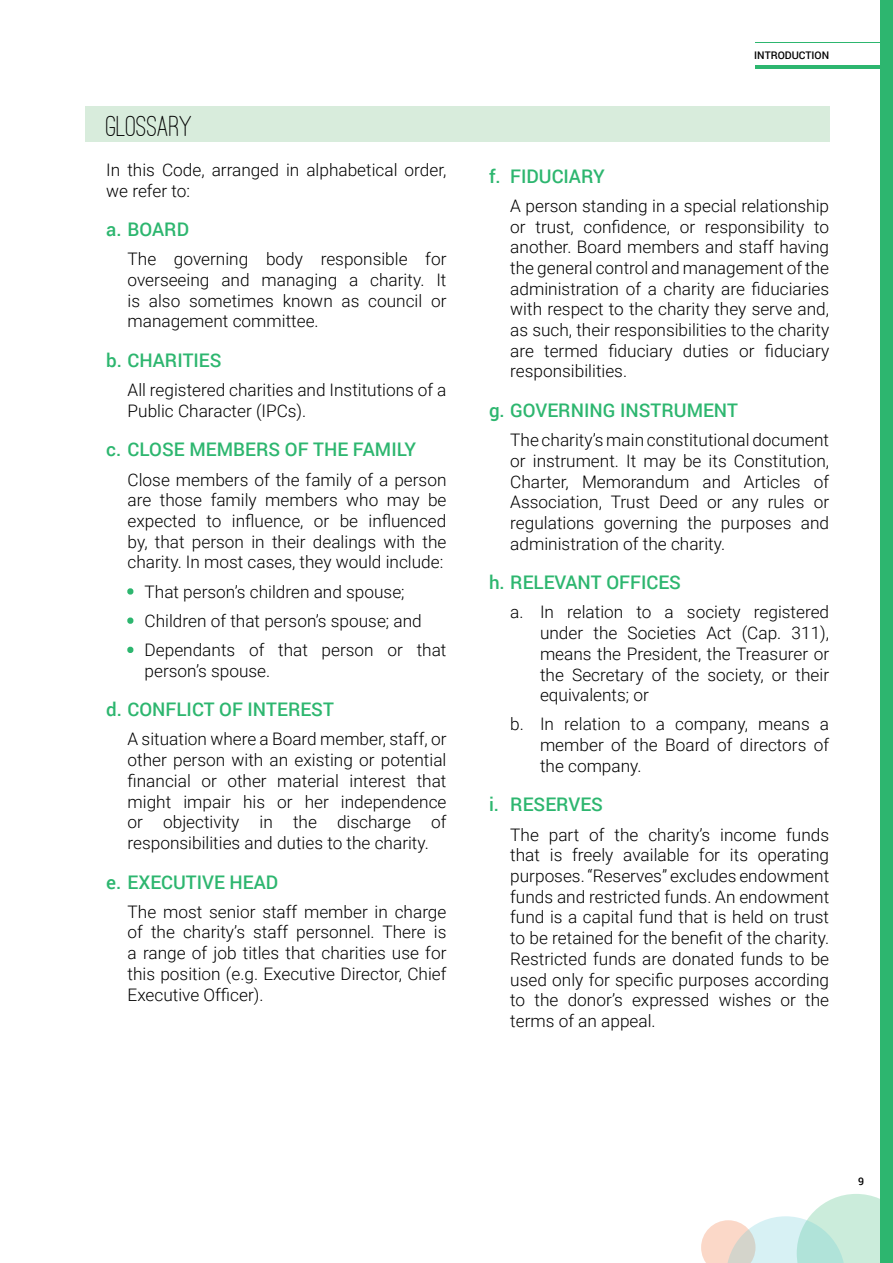
<style>
.page{position:relative;width:893px;height:1263px;background:#fff}
.page>*{position:absolute;margin:0;border:0;box-sizing:border-box;transform-origin:0 0}
.t1{font:500 30px "Ostrich Sans Rounded";color:#000}
.t2{font:500 18.75px "Roboto";color:#2db66f}
.t3{font:300 17.25px/20.7px "Roboto";color:#000;text-align:justify}
.t4{font:500 10.5px "Roboto";color:#000}
.s1{color:#2db66f}
</style>
<div class="page">
<div style="left:880px;top:0;width:13px;height:1263px;background:#2db66f"></div>
<svg style="left:701px;top:1194px;width:179px;height:69px"></svg>
<hr style="left:755px;top:43px;width:138px;height:1px;background:#2db66f">
<hr style="left:755px;top:66px;width:138px;height:3px;background:#2db66f">
<svg style="left:127px;top:588px;width:7px;height:7px"></svg>
<svg style="left:127px;top:617px;width:7px;height:7px"></svg>
<svg style="left:127px;top:646px;width:7px;height:7px"></svg>
<div style="left:85px;top:106px;width:744px;height:36px;background:#d8ecdc"></div>
<h1 class="t1" style="left:106px;top:108px;width:87px">GLOSSARY</h1>
<p class="t3" style="left:106px;top:159px;width:342px">In this Code, arranged in alphabetical order, we refer to:</p>
<p class="t2" style="left:106px;top:216px;width:82px">A. BOARD</p>
<p class="t3" style="left:128px;top:248px;width:320px">The governing body responsible for overseeing and managing a charity. It is also sometimes known as council or management committee.</p>
<p class="t2" style="left:106px;top:347px;width:117px">B. CHARITIES</p>
<p class="t3" style="left:128px;top:379px;width:320px">All registered charities and Institutions of a<br>Public Character (IPCs).</p>
<p class="t2" style="left:106px;top:437px;width:311px">C. CLOSE M EMBERS OF THE FAM ILY</p>
<p class="t3" style="left:128px;top:468px;width:320px">Close members of the family of a person are those family members who may be expected to influence, or be influenced by, that person in their dealings with the charity. In most cases, they would include:</p>
<p class="t3" style="left:128px;top:580px;width:279px"><span class="s1">•</span> That person’s children and spouse;</p>
<p class="t3" style="left:128px;top:610px;width:296px"><span class="s1">•</span> Children of that person’s spouse; and</p>
<p class="t3" style="left:145px;top:639px;width:303px;text-indent:-17px"><span class="s1">•</span> Dependants of that person or that person’s spouse.</p>
<p class="t2" style="left:106px;top:696px;width:225px">D. CONFLICT OF INTEREST</p>
<p class="t3" style="left:128px;top:728px;width:320px">A situation where a Board member, staff, or other person with an existing or potential financial or other material interest that might impair his or her independence or objectivity in the discharge of responsibilities and duties to the charity.</p>
<p class="t2" style="left:106px;top:869px;width:171px">E. EXECUTIVE H EAD</p>
<p class="t3" style="left:128px;top:900px;width:320px">The most senior staff member in charge of the charity’s staff personnel. There is a range of job titles that charities use for this position (e.g. Executive Director, Chief Executive Officer).</p>
<p class="t4" style="left:754px;top:48px;width:76px">INTRODUCTION</p>
<p class="t2" style="left:489px;top:163px;width:117px">F. FIDUCIARY</p>
<p class="t3" style="left:510px;top:195px;width:320px">A person standing in a special relationship or trust, confidence, or responsibility to another. Board members and staff having the general control and management of the administration of a charity are fiduciaries with respect to the charity they serve and, as such, their responsibilities to the charity are termed fiduciary duties or fiduciary responsibilities.</p>
<p class="t2" style="left:489px;top:397px;width:238px">G. GOVERN ING INSTRUM ENT</p>
<p class="t3" style="left:510px;top:429px;width:320px">The charity’s main constitutional document or instrument. It may be its Constitution, Charter, Memorandum and Articles of Association, Trust Deed or any rules or regulations governing the purposes and administration of the charity.</p>
<p class="t2" style="left:489px;top:569px;width:130px">H. RELEVANT OFF</p>
<p class="t2" style="left:641px;top:569px;width:41px">ICES</p>
<p class="t3" style="left:540px;top:601px;width:291px;text-indent:-30px">a. In relation to a society registered under the Societies Act (Cap. 311), means the President, the Treasurer or the Secretary of the society, or their equivalents; or</p>
<p class="t3" style="left:540px;top:713px;width:291px;text-indent:-30px">b. In relation to a company, means a member of the Board of directors of the company.</p>
<p class="t2" style="left:489px;top:791px;width:115px">I. RESERVES</p>
<p class="t3" style="left:510px;top:823px;width:320px">The part of the charity’s income funds that is freely available for its operating purposes. “Reserves” excludes endowment funds and restricted funds. An endowment fund is a capital fund that is held on trust to be retained for the benefit of the charity.<br>Restricted funds are donated funds to be used only for specific purposes according to the donor’s expressed wishes or the terms of an appeal.</p>
<p class="t4" style="left:858px;top:1174px;width:7px">9</p>
</div>
